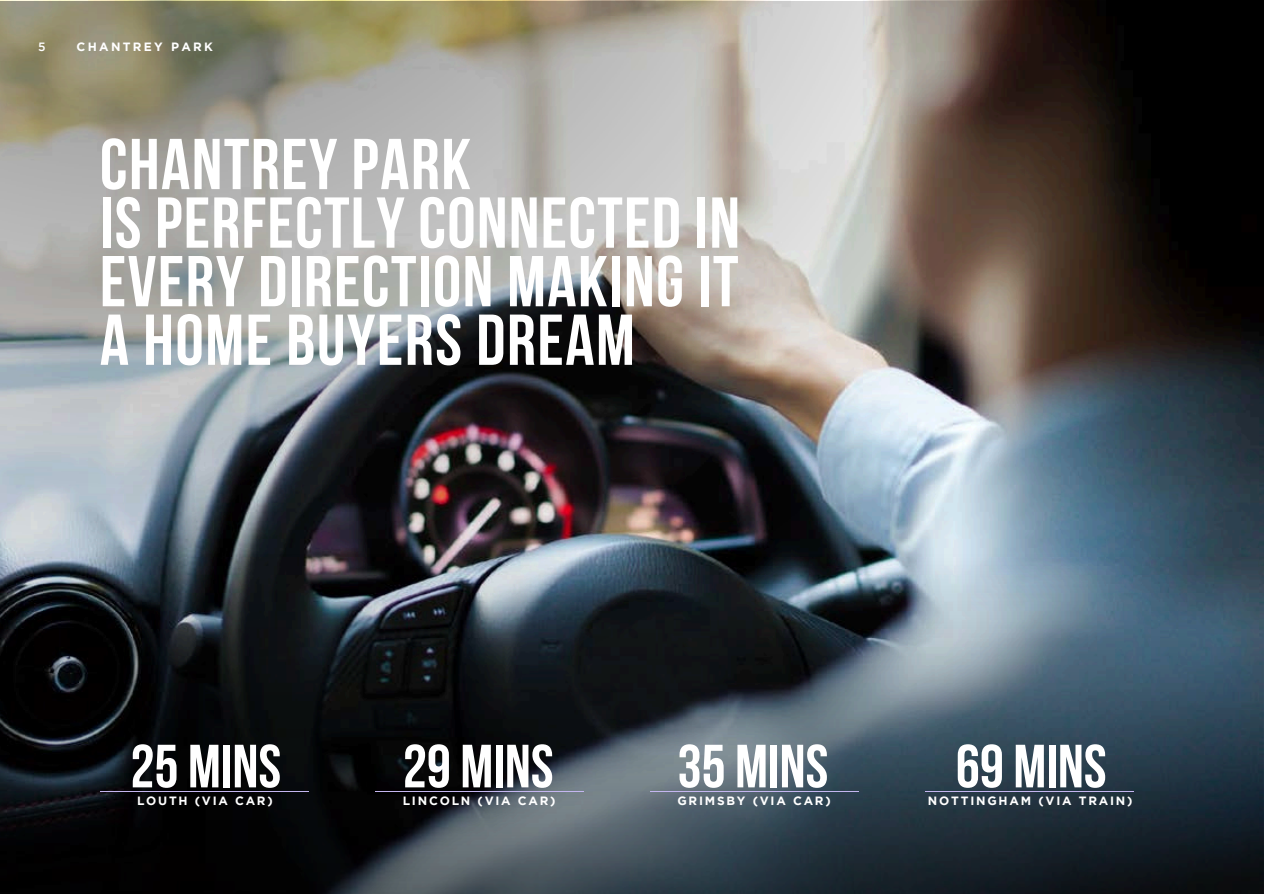
<style>
.page{position:relative;width:1264px;height:894px;background:#fff}
.page>*{position:absolute;margin:0;border:0;box-sizing:border-box;transform-origin:0 0}
.t1{font:700 71.7px/58.5px "Bebas Neue";letter-spacing:.02em;color:#fff}
.t2{font:700 60.9px "Bebas Neue";color:#fff}
.t3{font:700 12px "Gotham";letter-spacing:.15em;color:#fff}
.t4{font:700 12px "Gotham";letter-spacing:.195em;color:#fff}
.t5{font:500 12px "Gotham";color:#fff}
</style>
<div class="page">
<img style="left:0;top:0;width:1263px;height:893px">
<img style="left:0;top:2px;width:1118px;height:552px">
<img style="left:0;top:554px;width:1263px;height:338px">
<hr style="left:100px;top:790px;width:209px;height:1px;background:#c4b6ef">
<hr style="left:375px;top:790px;width:208px;height:1px;background:#c4b6ef">
<hr style="left:649px;top:790px;width:209px;height:1px;background:#c4b6ef">
<hr style="left:924px;top:790px;width:209px;height:1px;background:#c4b6ef">
<p class="t5" style="left:38px;top:42px;width:9px">5</p>
<p class="t4" style="left:77px;top:42px;width:138px">CHANTREY PARK</p>
<p class="t1" style="left:100px;top:142px;width:641px">CHANTREY PARK<br>IS PERFECTLY CONNECTED IN<br>EVERY DIRECTION MAKING IT<br>A HOME BUYERS DREAM</p>
<p class="t2" style="left:130px;top:741px;width:152px">25 MINS</p>
<p class="t3" style="left:137px;top:796px;width:137px">LOUTH (VIA CAR)</p>
<p class="t2" style="left:403px;top:741px;width:152px">29 MINS</p>
<p class="t3" style="left:403px;top:796px;width:154px">LINCOLN (VIA CAR)</p>
<p class="t2" style="left:677px;top:741px;width:152px">35 MINS</p>
<p class="t3" style="left:677px;top:796px;width:155px">GRIMSBY (VIA CAR)</p>
<p class="t2" style="left:955px;top:741px;width:152px">69 MINS</p>
<p class="t3" style="left:928px;top:796px;width:206px">NOTTINGHAM (VIA TRAIN)</p>
</div>
